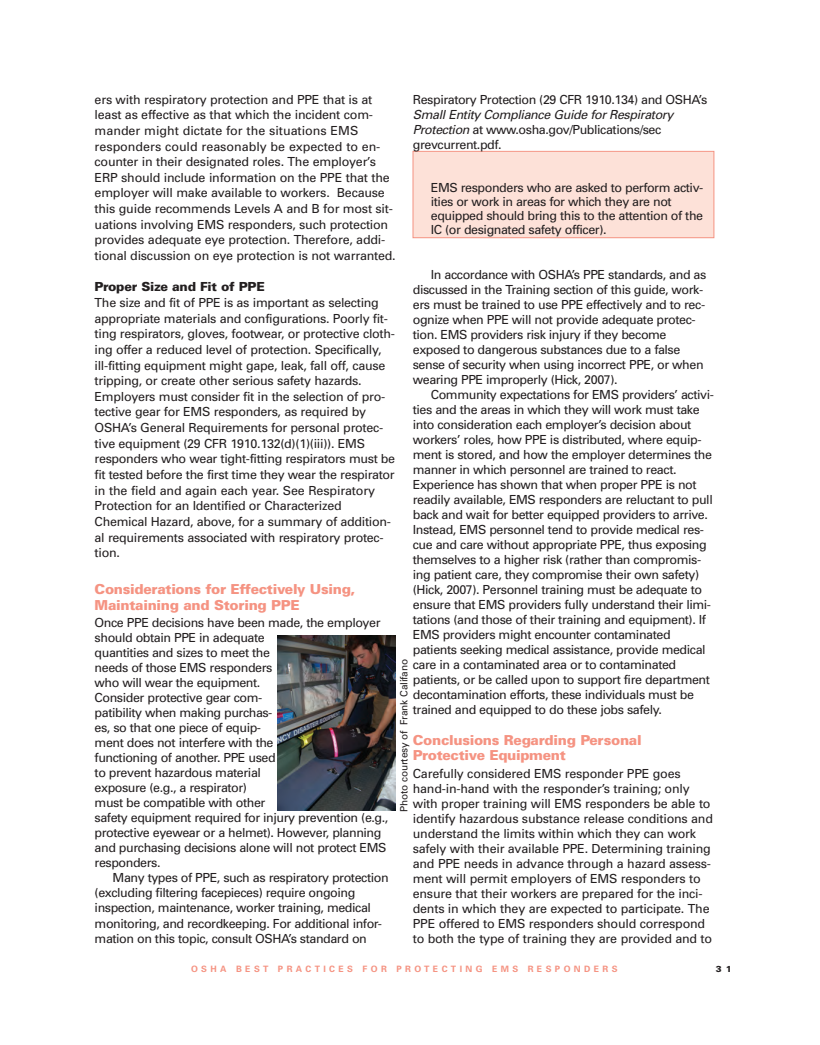
<style>
.page{position:relative;width:820px;height:1045px;background:#fff}
.page>*{position:absolute;margin:0;border:0;box-sizing:border-box;transform-origin:0 0}
.t1{font:900 13.75px/15.6px "Univers";letter-spacing:-.02em;color:#f59382}
.t2{font:12.5px/15px "Univers";letter-spacing:-.035em;color:#231f20}
.t3{font:italic 12.5px/15px "Univers";letter-spacing:-.03em;color:#231f20}
.t4{font:900 12.5px "Univers";letter-spacing:-.02em;color:#231f20}
.t5{font:10px "Univers";letter-spacing:-.02em;color:#231f20}
.t6{font:700 8.75px "Univers";letter-spacing:.39em;color:#f59382}
.t7{font:900 8.75px "Univers";color:#231f20}
.s1{font-style:normal}
</style>
<div class="page">
<div style="left:413px;top:151px;width:300px;height:86px;background:#fde1d8"></div>
<div style="left:412px;top:151px;width:301px;height:87px;border:1px solid #f59382"></div>
<img style="left:277px;top:635px;width:118px;height:174px">
<p class="t2" style="left:412px;top:93px;width:296px">Respiratory Protection (29 CFR 1910.134) and OSHA’s</p>
<p class="t3" style="left:412px;top:108px;width:262px">Small Entity Compliance Guide for Respiratory<br>Protection <span class="s1">at www.osha.gov/Publications/sec grevcurrent.pdf.</span></p>
<p class="t2" style="left:430px;top:182px;width:274px;line-height:13.8px">EMS responders who are asked to perform activ&shy;ities or work in areas for which they are not equipped should bring this to the attention of the IC (or designated safety officer).</p>
<p class="t2" style="left:412px;top:268px;width:295px;text-indent:18px">In accordance with OSHA’s PPE standards, and as discussed in the Training section of this guide, work&shy;ers must be trained to use PPE effectively and to rec&shy;ognize when PPE will not provide adequate protec&shy;tion. EMS providers risk injury if they become exposed to dangerous substances due to a false sense of security when using incorrect PPE, or when wearing PPE improperly (Hick, 2007).</p>
<p class="t2" style="left:412px;top:388px;width:302px;text-indent:18px">Community expectations for EMS providers’ activi&shy;ties and the areas in which they will work must take into consideration each employer’s decision about workers’ roles, how PPE is distributed, where equip&shy;ment is stored, and how the employer determines the manner in which personnel are trained to react.<br>Experience has shown that when proper PPE is not readily available, EMS responders are reluctant to pull back and wait for better equipped providers to arrive.<br>Instead, EMS personnel tend to provide medical res&shy;cue and care without appropriate PPE, thus exposing themselves to a higher risk (rather than compromis&shy;ing patient care, they compromise their own safety) (Hick, 2007). Personnel training must be adequate to ensure that EMS providers fully understand their limi&shy;tations (and those of their training and equipment). If EMS providers might encounter contaminated patients seeking medical assistance, provide medical care in a contaminated area or to contaminated patients, or be called upon to support fire department decontamination efforts, these individuals must be trained and equipped to do these jobs safely.</p>
<p class="t1" style="left:412px;top:733px;width:230px">Conclusions Regarding Personal<br>Protective Equipment</p>
<p class="t2" style="left:412px;top:767px;width:301px">Carefully considered EMS responder PPE goes hand-in-hand with the responder’s training; only with proper training will EMS responders be able to identify hazardous substance release conditions and understand the limits within which they can work safely with their available PPE. Determining training and PPE needs in advance through a hazard assess&shy;ment will permit employers of EMS responders to ensure that their workers are prepared for the inci&shy;dents in which they are expected to participate. The PPE offered to EMS responders should correspond to both the type of training they are provided and to</p>
<p class="t2" style="left:94px;top:92px;width:302px;line-height:15.6px">ers with respiratory protection and PPE that is at least as effective as that which the incident com&shy;mander might dictate for the situations EMS responders could reasonably be expected to en&shy;counter in their designated roles. The employer’s ERP should include information on the PPE that the employer will make available to workers. Because this guide recommends Levels A and B for most sit&shy;uations involving EMS responders, such protection provides adequate eye protection. Therefore, addi&shy;tional discussion on eye protection is not warranted.</p>
<p class="t4" style="left:94px;top:282px;width:171px">Proper Size and Fit of PPE</p>
<p class="t2" style="left:94px;top:296px;width:302px;line-height:15.6px">The size and fit of PPE is as important as selecting appropriate materials and configurations. Poorly fit&shy;ting respirators, gloves, footwear, or protective cloth&shy;ing offer a reduced level of protection. Specifically, ill-fitting equipment might gape, leak, fall off, cause tripping, or create other serious safety hazards.<br>Employers must consider fit in the selection of pro&shy;tective gear for EMS responders, as required by OSHA’s General Requirements for personal protec&shy;tive equipment (29 CFR 1910.132(d)(1)(iii)). EMS responders who wear tight-fitting respirators must be fit tested before the first time they wear the respirator in the field and again each year. See Respiratory Protection for an Identified or Characterized Chemical Hazard, above, for a summary of addition&shy;al requirements associated with respiratory protec&shy;tion.</p>
<p class="t1" style="left:94px;top:582px;width:262px">Considerations for Effectively Using,<br>Maintaining and Storing PPE</p>
<p class="t2" style="left:94px;top:616px;width:295px">Once PPE decisions have been made, the employer should obtain PPE in adequate<br>quantities and sizes to meet the<br>needs of those EMS responders<br>who will wear the equipment.<br>Consider protective gear com-<br>patibility when making purchas-<br>es, so that one piece of equip-<br>ment does not interfere with the<br>functioning of another. PPE used<br>to prevent hazardous material<br>exposure (e.g., a respirator)<br>must be compatible with other<br>safety equipment required for injury prevention (e.g., protective eyewear or a helmet). However, planning and purchasing decisions alone will not protect EMS responders.</p>
<p class="t2" style="left:94px;top:871px;width:295px;text-indent:18px">Many types of PPE, such as respiratory protection (excluding filtering facepieces) require ongoing inspection, maintenance, worker training, medical monitoring, and recordkeeping. For additional infor&shy;mation on this topic, consult OSHA’s standard on</p>
<p class="t5" style="left:400px;top:811px;width:154px;rotate:-90deg">Photo courtesy of Frank Califano</p>
<p class="t6" style="left:191px;top:965px;width:428px">OSHA BEST PRACTICES FOR PROTECTING EMS RESPONDERS</p>
<p class="t7" style="left:715px;top:965px;width:17px">3 1</p>
</div>
